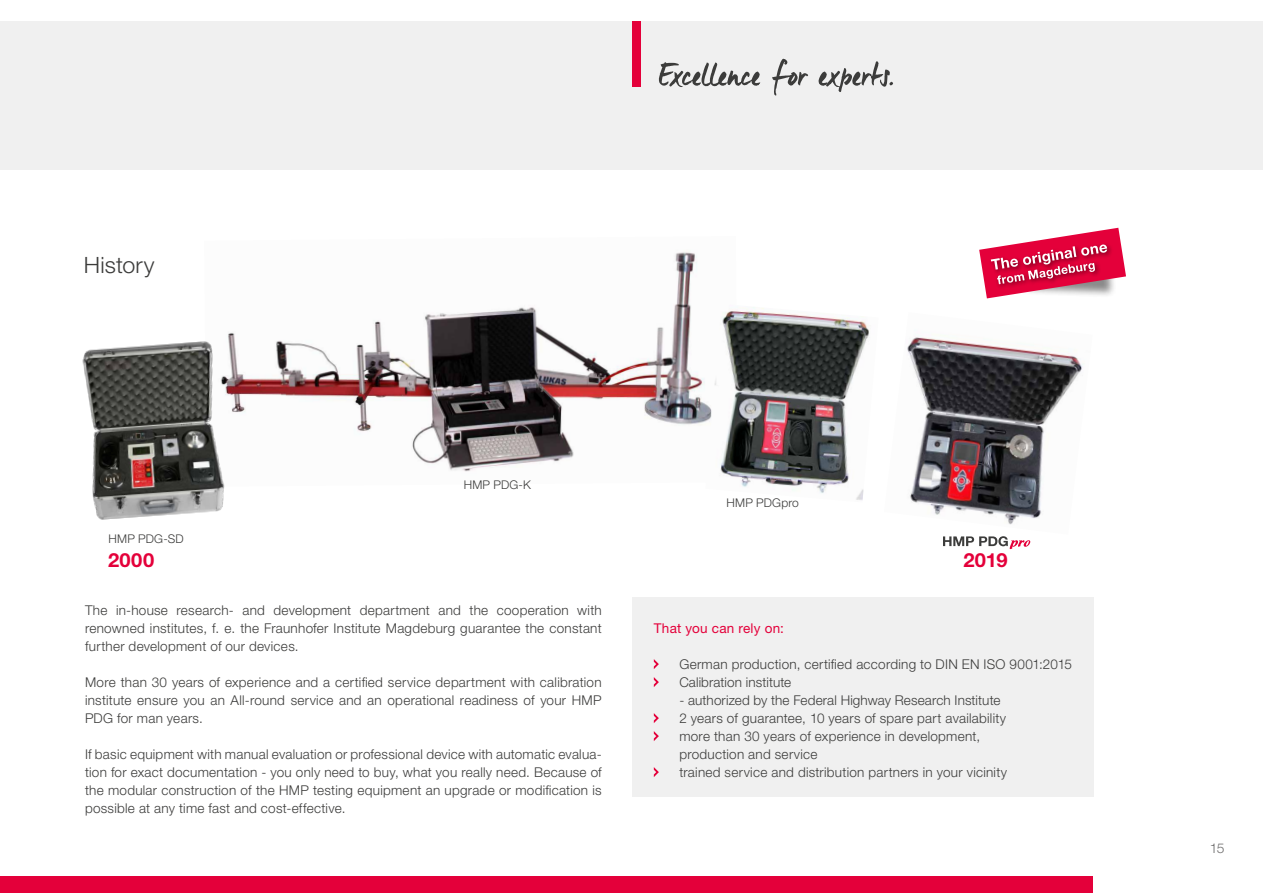
<style>
.page{position:relative;width:1263px;height:893px;background:#fff}
.page>*{position:absolute;margin:0;border:0;box-sizing:border-box;transform-origin:0 0}
.t1{font:300 22.5px "Helvetica Neue LT Std";letter-spacing:.005em;color:#3c3c3b}
.t2{font:700 19.5px "Helvetica Neue LT Std";letter-spacing:.02em;color:#e4003a}
.t3{font:300 13.5px/18px "Helvetica Neue LT Std";letter-spacing:.02em;color:#3c3c3b;text-align:justify}
.t4{font:13.5px "Helvetica Neue LT Std";letter-spacing:.02em;color:#e4003a}
.t5{font:300 13.5px "Helvetica Neue LT Std";color:#706f6f}
.t6{font:300 12px "Helvetica Neue LT Std";letter-spacing:.015em;color:#3c3c3b}
</style>
<div class="page">
<div style="left:0;top:876px;width:1093px;height:17px;background:#e4003a"></div>
<div style="left:0;top:21px;width:1263px;height:149px;background:#f0f0f0"></div>
<div style="left:632px;top:597px;width:461px;height:199px;background:#f0f0f0"></div>
<svg style="left:654px;top:659px;width:5px;height:10px"></svg>
<svg style="left:654px;top:677px;width:5px;height:10px"></svg>
<svg style="left:654px;top:713px;width:5px;height:10px"></svg>
<svg style="left:654px;top:731px;width:5px;height:10px"></svg>
<svg style="left:654px;top:767px;width:5px;height:10px"></svg>
<img style="left:228px;top:251px;width:477px;height:221px">
<img style="left:907px;top:337px;width:177px;height:188px">
<img style="left:82px;top:337px;width:148px;height:183px">
<img style="left:705px;top:307px;width:164px;height:193px">
<svg style="left:943px;top:536px;width:87px;height:13px"></svg>
<svg style="left:979px;top:228px;width:147px;height:70px"></svg>
<svg style="left:659px;top:59px;width:234px;height:37px"></svg>
<div style="left:632px;top:21px;width:9px;height:66px;background:#e4003a"></div>
<h1 class="t1" style="left:84px;top:251px;width:72px">History</h1>
<p class="t6" style="left:109px;top:532px;width:77px">HMP PDG-SD</p>
<p class="t6" style="left:464px;top:478px;width:69px">HMP PDG-K</p>
<p class="t6" style="left:726px;top:496px;width:74px">HMP PDGpro</p>
<h2 class="t2" style="left:108px;top:548px;width:48px">2000</h2>
<h2 class="t2" style="left:963px;top:548px;width:46px">2019</h2>
<p class="t3" style="left:85px;top:601px;width:518px">The in-house research- and development department and the cooperation with renowned institutes, f. e. the Fraunhofer Institute Magdeburg guarantee the constant further development of our devices.</p>
<p class="t3" style="left:85px;top:673px;width:518px">More than 30 years of experience and a certified service department with calibration institute ensure you an All-round service and an operational readiness of your HMP PDG for man years.</p>
<p class="t3" style="left:85px;top:745px;width:518px">If basic equipment with manual evaluation or professional device with automatic evalua&shy;tion for exact documentation - you only need to buy, what you really need. Because of the modular construction of the HMP testing equipment an upgrade or modification is possible at any time fast and cost-effective.</p>
<p class="t4" style="left:654px;top:620px;width:132px">That you can rely on:</p>
<p class="t3" style="left:679px;top:655px;width:394px">German production, certified according to DIN EN ISO 9001:2015<br>Calibration institute</p>
<p class="t3" style="left:679px;top:691px;width:329px;text-align:left">- authorized by the Federal Highway Research Institute 2 years of guarantee, 10 years of spare part availability more than 30 years of experience in development, production and service<br>trained service and distribution partners in your vicinity</p>
<p class="t5" style="left:1210px;top:840px;width:16px">15</p>
</div>
